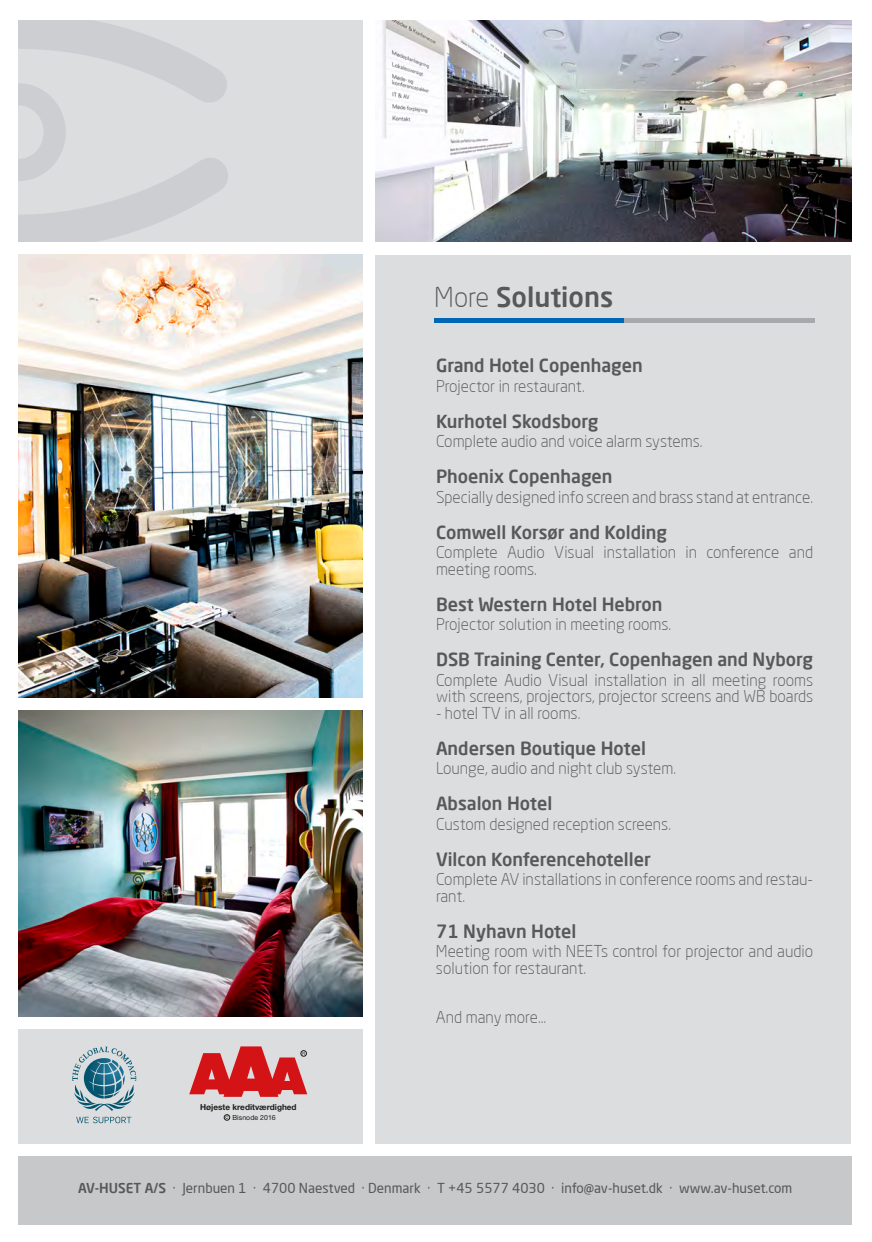
<style>
.page{position:relative;width:872px;height:1242px;background:#fff}
.page>*{position:absolute;margin:0;border:0;box-sizing:border-box;transform-origin:0 0}
.t1{font:500 27px "Neo Sans Pro";color:#57585a}
.t2{font:500 18px "Neo Sans Pro";color:#57585a}
.t3{font:300 16.05px/16.5px "Neo Sans Pro";color:#57585a}
.t4{font:13.5px "Neo Sans Pro";color:#57585a}
.t5{font:700 8.25px "Helvetica Neue LT Std";color:#1d1d1b}
.t6{font:7.05px "Helvetica Neue LT Std";letter-spacing:.005em;color:#1d1d1b}
.s1{font-weight:300}
.s2{font-weight:500}
</style>
<div class="page">
<div style="left:18px;top:20px;width:344px;height:221px;background:#dcdddf"></div>
<div style="left:375px;top:255px;width:476px;height:889px;background:#dcdddf"></div>
<img style="left:18px;top:710px;width:344px;height:306px">
<div style="left:18px;top:1029px;width:344px;height:115px;background:#dcddde"></div>
<svg style="left:19px;top:20px;width:209px;height:221px"></svg>
<svg style="left:72px;top:1046px;width:64px;height:77px"></svg>
<hr style="left:434px;top:318px;width:190px;height:4px;background:#0166b3">
<hr style="left:624px;top:318px;width:190px;height:4px;background:#a8a9ad">
<img style="left:19px;top:255px;width:343px;height:442px">
<img style="left:375px;top:20px;width:476px;height:221px">
<div style="left:18px;top:1156px;width:833px;height:68px;background:#c7c8ca"></div>
<svg style="left:189px;top:1046px;width:118px;height:50px"></svg>
<svg style="left:224px;top:1114px;width:6px;height:6px"></svg>
<h1 class="t1" style="left:434px;top:280px;width:180px"><span class="s1">More</span> Solutions</h1>
<p class="t5" style="left:200px;top:1101px;width:98px">Højeste kreditværdighed</p>
<p class="t6" style="left:232px;top:1113px;width:45px">Bisnode 2016</p>
<p class="t2" style="left:436px;top:354px;width:208px">Grand Hotel Copenhagen</p>
<p class="t3" style="left:436px;top:377px;width:150px">Projector in restaurant.</p>
<p class="t2" style="left:436px;top:410px;width:164px">Kurhotel Skodsborg</p>
<p class="t3" style="left:436px;top:433px;width:268px">Complete audio and voice alarm systems.</p>
<p class="t2" style="left:436px;top:465px;width:178px">Phoenix Copenhagen</p>
<p class="t3" style="left:436px;top:488px;width:379px">Specially designed info screen and brass stand at entrance.</p>
<p class="t2" style="left:436px;top:521px;width:233px">Comwell Korsør and Kolding</p>
<p class="t3" style="left:436px;top:544px;width:379px">Complete Audio Visual installation in conference and meeting rooms.</p>
<p class="t2" style="left:436px;top:593px;width:228px">Best Western Hotel Hebron</p>
<p class="t3" style="left:436px;top:616px;width:237px">Projector solution in meeting rooms.</p>
<p class="t2" style="left:436px;top:648px;width:378px">DSB Training Center, Copenhagen and Nyborg</p>
<p class="t3" style="left:436px;top:671px;width:379px">Complete Audio Visual installation in all meeting rooms with screens, projectors, projector screens and WB boards</p>
<p class="t3" style="left:436px;top:704px;width:146px">- hotel TV in all rooms.</p>
<p class="t2" style="left:436px;top:737px;width:211px">Andersen Boutique Hotel</p>
<p class="t3" style="left:436px;top:760px;width:241px">Lounge, audio and night club system.</p>
<p class="t2" style="left:436px;top:792px;width:118px">Absalon Hotel</p>
<p class="t3" style="left:436px;top:815px;width:236px">Custom designed reception screens.</p>
<p class="t2" style="left:436px;top:848px;width:216px">Vilcon Konferencehoteller</p>
<p class="t3" style="left:436px;top:871px;width:379px">Complete AV installations in conference rooms and restau&shy;rant.</p>
<p class="t2" style="left:436px;top:920px;width:142px">71 Nyhavn Hotel</p>
<p class="t3" style="left:436px;top:943px;width:379px">Meeting room with NEETs control for projector and audio solution for restaurant.</p>
<p class="t3" style="left:436px;top:1009px;width:112px">And many more...</p>
<p class="t4" style="left:78px;top:1179px;width:715px"><span class="s2">AV-HUSET A/S</span> · Jernbuen 1 · 4700 Naestved · Denmark · T +45 5577 4030 · info@av-huset.dk · www.av-huset.com</p>
</div>
